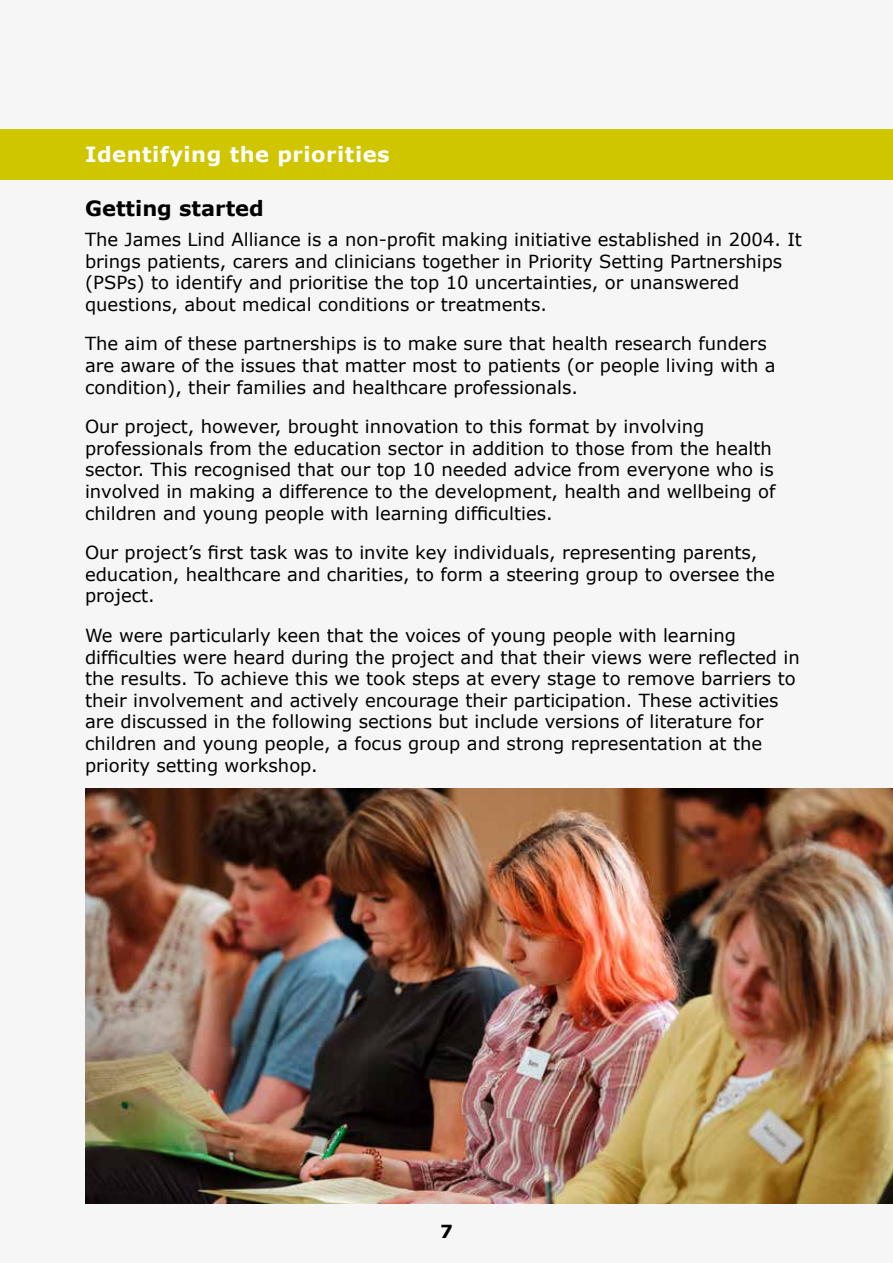
<style>
.page{position:relative;width:893px;height:1263px;background:#f6f6f6}
.page>*{position:absolute;margin:0;border:0;box-sizing:border-box;transform-origin:0 0}
.t1{font:700 21px "Verdana";letter-spacing:.025em;color:#fff}
.t2{font:700 21px "Verdana";color:#000}
.t3{font:18px/21.6px "Verdana";color:#000}
.t4{font:700 18px "Verdana";color:#000}
</style>
<div class="page">
<div style="left:0;top:129px;width:893px;height:50px;background:#cfc600"></div>
<img style="left:85px;top:789px;width:808px;height:414px">
<p class="t1" style="left:85px;top:141px;width:306px">Identifying the priorities</p>
<p class="t2" style="left:85px;top:195px;width:180px">Getting started</p>
<p class="t3" style="left:85px;top:229px;width:718px">The James Lind Alliance is a non-profit making initiative established in 2004. It brings patients, carers and clinicians together in Priority Setting Partnerships (PSPs) to identify and prioritise the top 10 uncertainties, or unanswered questions, about medical conditions or treatments.</p>
<p class="t3" style="left:85px;top:333px;width:692px">The aim of these partnerships is to make sure that health research funders are aware of the issues that matter most to patients (or people living with a condition), their families and healthcare professionals.</p>
<p class="t3" style="left:85px;top:416px;width:692px">Our project, however, brought innovation to this format by involving professionals from the education sector in addition to those from the health sector. This recognised that our top 10 needed advice from everyone who is involved in making a difference to the development, health and wellbeing of children and young people with learning difficulties.</p>
<p class="t3" style="left:85px;top:542px;width:691px">Our project’s first task was to invite key individuals, representing parents, education, healthcare and charities, to form a steering group to oversee the project.</p>
<p class="t3" style="left:85px;top:625px;width:716px">We were particularly keen that the voices of young people with learning difficulties were heard during the project and that their views were reflected in the results. To achieve this we took steps at every stage to remove barriers to their involvement and actively encourage their participation. These activities are discussed in the following sections but include versions of literature for children and young people, a focus group and strong representation at the priority setting workshop.</p>
<p class="t4" style="left:440px;top:1220px;width:14px">7</p>
</div>
